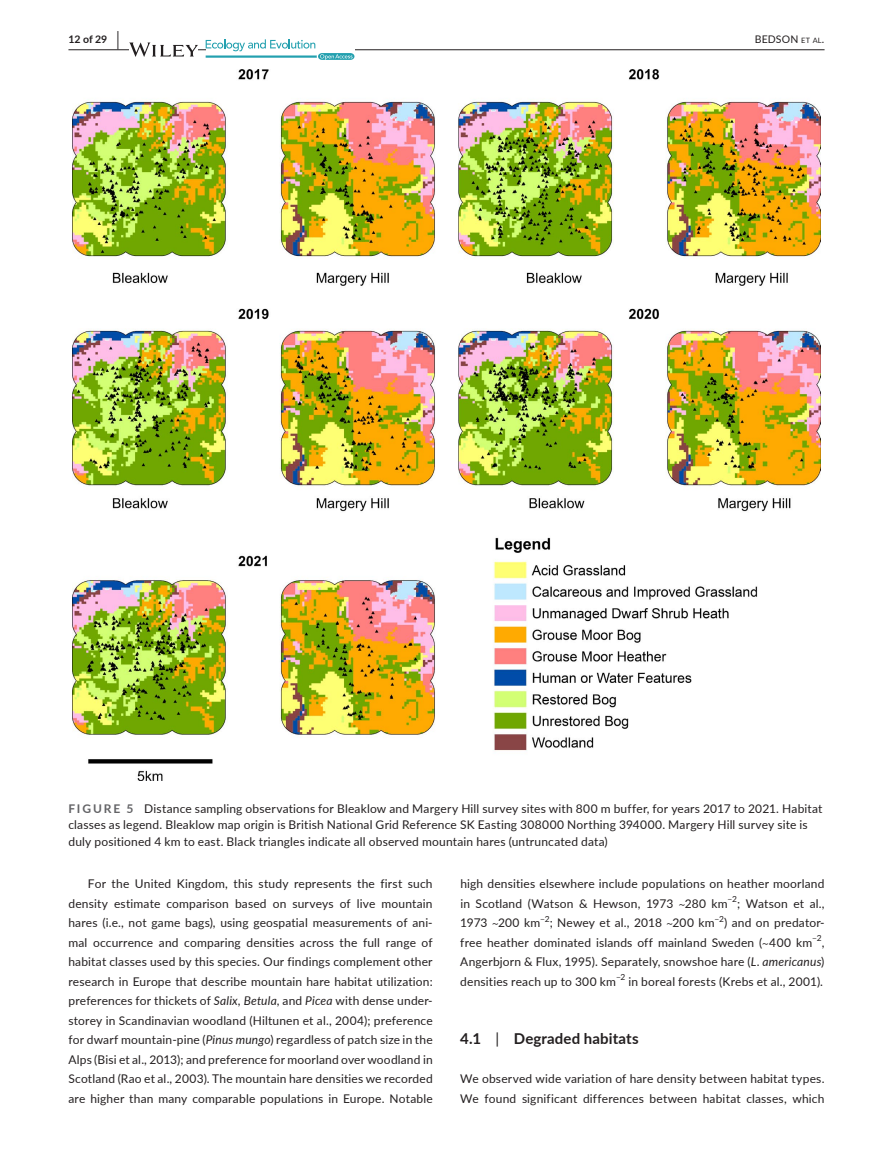
<style>
.page{position:relative;width:893px;height:1174px;background:#fff}
.page>*{position:absolute;margin:0;border:0;box-sizing:border-box;transform-origin:0 0}
.t1{font:700 15px "Lato";letter-spacing:.01em;color:#231f20}
.t2{font:12px/19.5px "Lato";letter-spacing:.015em;color:#231f20}
.t3{font:10.5px "Lato";letter-spacing:.02em;color:#231f20}
.t4{font:700 10.5px "Lato";color:#231f20}
.t5{font:8.4px "Lato";color:#231f20}
.s1{font-size:19.5px}
.s2{font-size:7.35px}
.s3{font-weight:700;color:#636366}
.s4{font-style:italic}
.s5{font-family:"STIX"}
.s6{font-weight:400}
</style>
<div class="page">
<hr style="left:68px;top:49px;width:756px;height:1px;background:#231f20">
<svg style="left:129px;top:42px;width:69px;height:15px"></svg>
<svg style="left:206px;top:39px;width:148px;height:21px"></svg>
<img style="left:72px;top:69px;width:749px;height:711px">
<p class="t4" style="left:68px;top:31px;width:52px">12 of 29 <span class="s1">|</span></p>
<p class="t3" style="left:755px;top:31px;width:71px">BEDSON <span class="s2">et al</span>.</p>
<p class="t2" style="left:68px;top:799px;width:756px;line-height:16.5px"><span class="s3">FIGURE 5</span> Distance sampling observations for Bleaklow and Margery Hill survey sites with 800 m buffer, for years 2017 to 2021. Habitat classes as legend. Bleaklow map origin is British National Grid Reference SK Easting 308000 Northing 394000. Margery Hill survey site is duly positioned 4 km to east. Black triangles indicate all observed mountain hares (untruncated data)</p>
<p class="t2" style="left:68px;top:873px;width:366px;text-align:justify;text-indent:20px">For the United Kingdom, this study represents the first such density estimate comparison based on surveys of live mountain hares (i.e., not game bags), using geospatial measurements of ani&shy;mal occurrence and comparing densities across the full range of habitat classes used by this species. Our findings complement other research in Europe that describe mountain hare habitat utilization: preferences for thickets of <span class="s4">Salix</span>, <span class="s4">Betula</span>, and <span class="s4">Picea</span> with dense under&shy;storey in Scandinavian woodland (Hiltunen et al., 2004); preference for dwarf mountain-pine (<span class="s4">Pinus mungo</span>) regardless of patch size in the Alps (Bisi et al., 2013); and preference for moorland over woodland in Scotland (Rao et al., 2003). The mountain hare densities we recorded are higher than many comparable populations in Europe. Notable</p>
<p class="t2" style="left:460px;top:873px;width:366px">high densities elsewhere include populations on heather moorland in Scotland (Watson &amp; Hewson, 1973 <span class="s5">~</span>280 km</p>
<p class="t5" style="left:728px;top:893px;width:11px">−2</p>
<p class="t2" style="left:737px;top:893px;width:89px">; Watson et al.,</p>
<p class="t2" style="left:460px;top:912px;width:81px">1973 <span class="s5">~</span>200 km</p>
<p class="t5" style="left:540px;top:913px;width:11px">−2</p>
<p class="t2" style="left:550px;top:912px;width:166px">; Newey et al., 2018 <span class="s5">~</span>200 km</p>
<p class="t5" style="left:715px;top:913px;width:11px">−2</p>
<p class="t2" style="left:460px;top:912px;width:366px;text-indent:264px">) and on predator&shy;free heather dominated islands off mainland Sweden (<span class="s5">~</span>400 km</p>
<p class="t5" style="left:812px;top:932px;width:11px">−2</p>
<p class="t2" style="left:460px;top:932px;width:366px;text-align:justify;text-indent:361px">, Angerbjorn &amp; Flux, 1995). Separately, snowshoe hare (<span class="s4">L</span>. <span class="s4">americanus</span>) densities reach up to 300 km</p>
<p class="t5" style="left:616px;top:971px;width:11px">−2</p>
<p class="t2" style="left:628px;top:971px;width:196px">in boreal forests (Krebs et al., 2001).</p>
<p class="t1" style="left:460px;top:1028px;width:180px">4.1 <span class="s6">|</span> Degraded habitats</p>
<p class="t2" style="left:460px;top:1068px;width:366px">We observed wide variation of hare density between habitat types.<br>We found significant differences between habitat classes, which</p>
</div>
